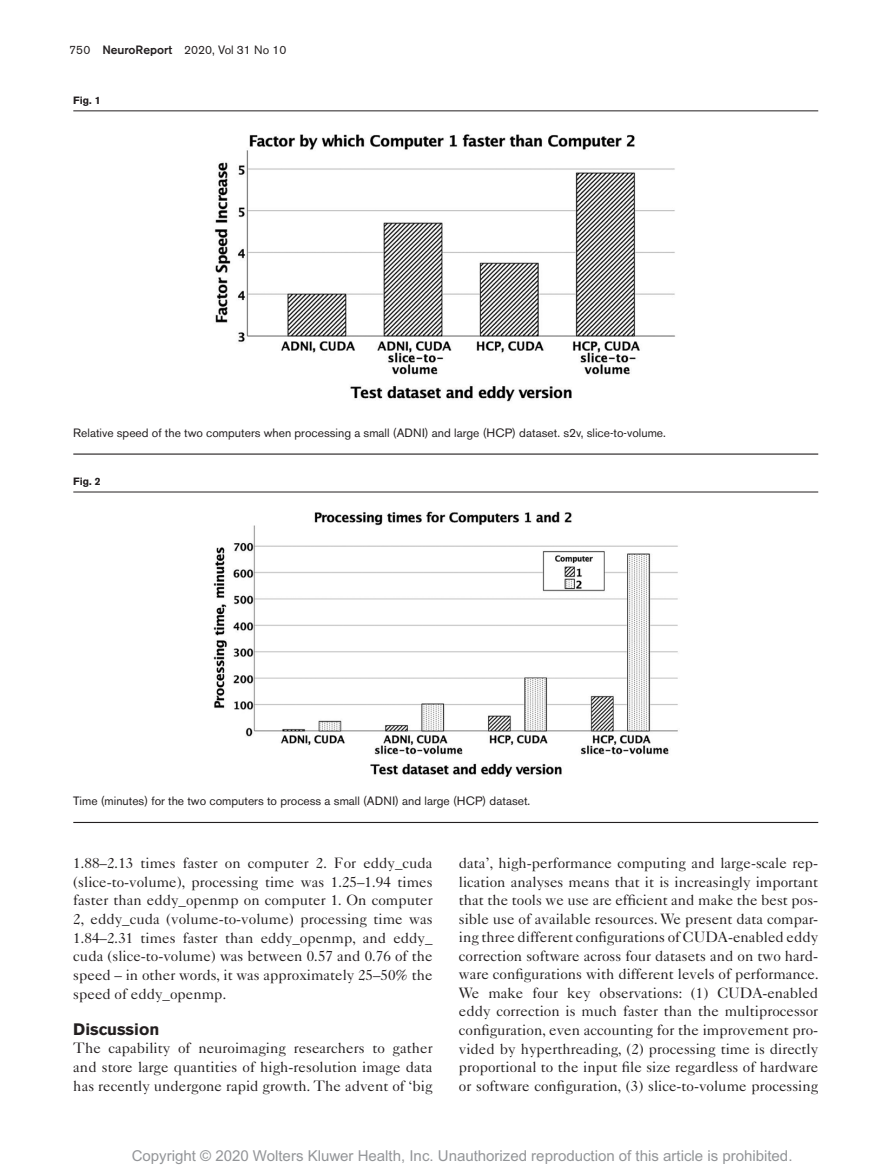
<style>
.page{position:relative;width:881px;height:1174px;background:#fff}
.page>*{position:absolute;margin:0;border:0;box-sizing:border-box;transform-origin:0 0}
.t1{font:700 16.5px "Akzidenz Grotesk BE";color:#231f20}
.t2{font:15px/18.6px "Caslon 540 LT Std";color:#231f20;text-align:justify}
.t3{font:15px "Arial MT Std";color:#939598}
.t4{font:12px "Akzidenz Grotesk BE";color:#231f20}
.t5{font:700 10.5px "Akzidenz Grotesk BE";color:#231f20}
.s1{font-weight:500}
</style>
<div class="page">
<img style="left:214px;top:134px;width:461px;height:268px">
<hr style="left:73px;top:111px;width:744px;height:1px;background:#231f20">
<hr style="left:73px;top:453px;width:744px;height:1px;background:#231f20">
<img style="left:213px;top:511px;width:465px;height:266px">
<hr style="left:73px;top:492px;width:744px;height:1px;background:#231f20">
<hr style="left:73px;top:822px;width:744px;height:1px;background:#231f20">
<p class="t4" style="left:69px;top:42px;width:219px">750 <span class="s1">NeuroReport</span> 2020, Vol 31 No 10</p>
<p class="t5" style="left:73px;top:94px;width:29px">Fig. 1</p>
<p class="t4" style="left:73px;top:426px;width:594px">Relative speed of the two computers when processing a small (ADNI) and large (HCP) dataset. s2v, slice-to-volume.</p>
<p class="t5" style="left:73px;top:475px;width:29px">Fig. 2</p>
<p class="t4" style="left:73px;top:794px;width:458px">Time (minutes) for the two computers to process a small (ADNI) and large (HCP) dataset.</p>
<p class="t2" style="left:73px;top:853px;width:361px">1.88–2.13 times faster on computer 2. For eddy_cuda (slice-to-volume), processing time was 1.25–1.94 times faster than eddy_openmp on computer 1. On computer 2, eddy_cuda (volume-to-volume) processing time was 1.84–2.31 times faster than eddy_openmp, and eddy_ cuda (slice-to-volume) was between 0.57 and 0.76 of the speed – in other words, it was approximately 25–50% the speed of eddy_openmp.</p>
<p class="t1" style="left:73px;top:1019px;width:87px">Discussion</p>
<p class="t2" style="left:73px;top:1038px;width:361px">The capability of neuroimaging researchers to gather and store large quantities of high-resolution image data has recently undergone rapid growth. The advent of ‘big</p>
<p class="t2" style="left:458px;top:853px;width:361px">data’, high-performance computing and large-scale rep&shy;lication analyses means that it is increasingly important that the tools we use are efficient and make the best pos&shy;sible use of available resources. We present data compar&shy;ing three different configurations of CUDA-enabled eddy correction software across four datasets and on two hard&shy;ware configurations with different levels of performance.<br>We make four key observations: (1) CUDA-enabled eddy correction is much faster than the multiprocessor configuration, even accounting for the improvement pro&shy;vided by hyperthreading, (2) processing time is directly proportional to the input file size regardless of hardware or software configuration, (3) slice-to-volume processing</p>
<p class="t3" style="left:132px;top:1147px;width:662px">Copyright © 2020 Wolters Kluwer Health, Inc. Unauthorized reproduction of this article is prohibited.</p>
</div>
